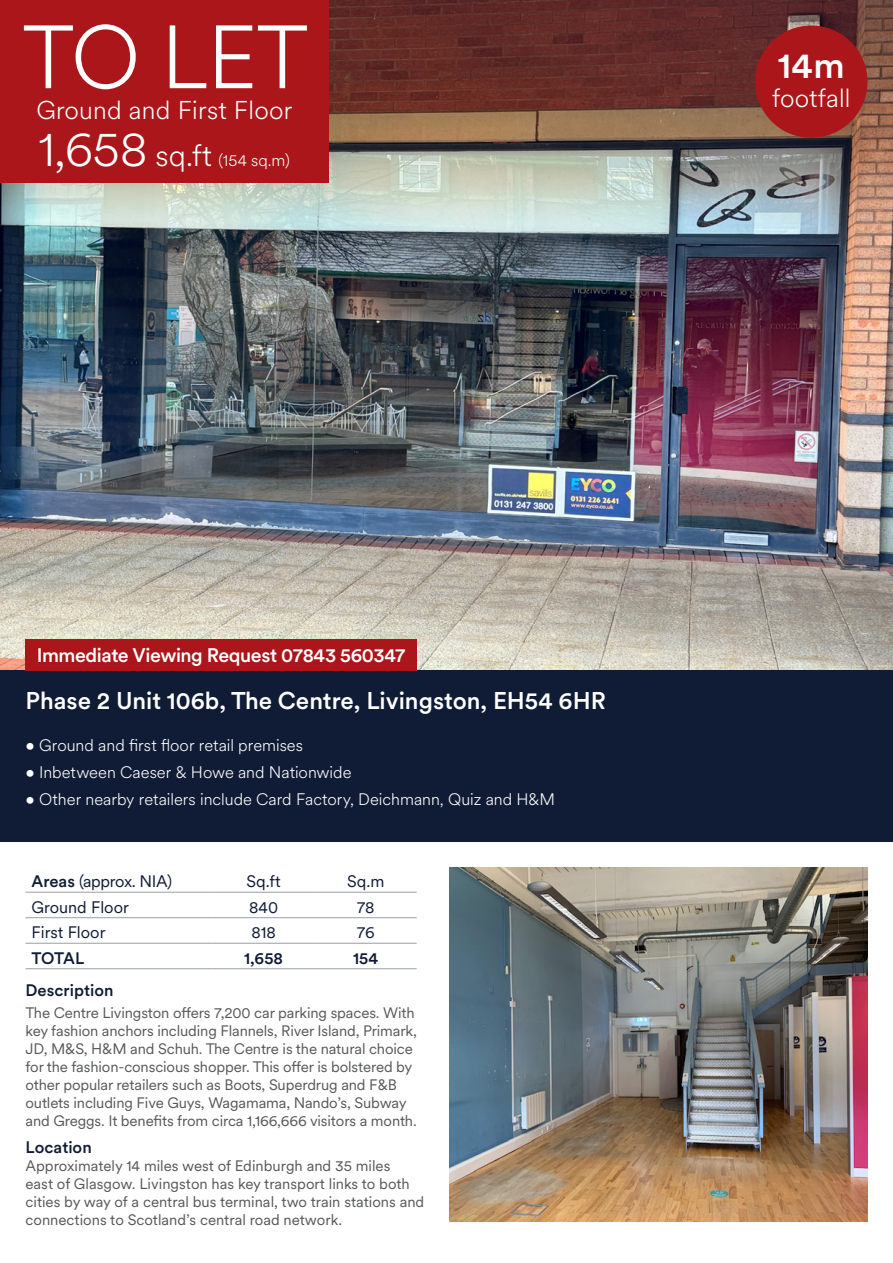
<style>
.page{position:relative;width:893px;height:1263px;background:#fff}
.page>*{position:absolute;margin:0;border:0;box-sizing:border-box;transform-origin:0 0}
.t1{font:300 88.5px "Circular XX";color:#fff}
.t2{font:500 36px "Circular XX";color:#fff}
.t3{font:300 25.5px "Circular XX";letter-spacing:.01em;color:#fff}
.t4{font:500 24px "Circular XX";color:#fff}
.HEADERS{font:500 19.5px "Circular XX";letter-spacing:-.025em;color:#fff}
.t5{font:300 16.5px "Circular XX";color:#fff}
.t6{font:16.5px "Circular XX";color:#0f1c34}
.HEADERS-2{font:500 16.5px "Circular XX";color:#0f1c34}
.t7{font:16.5px "Circular XX";letter-spacing:-.02em;color:#0f1c34}
.HEADERS-3{font:15px/18px "Circular XX";letter-spacing:-.01em;color:#57585a}
.s1{font-size:49.5px}
.s2{font-size:30px}
.s3{font-weight:500}
</style>
<div class="page">
<img style="left:0;top:0;width:893px;height:671px">
<div style="left:0;top:0;width:328px;height:183px;background:#ab161a"></div>
<div style="left:0;top:671px;width:893px;height:171px;background:#101c35"></div>
<img style="left:449px;top:867px;width:418px;height:355px">
<svg style="left:213px;top:891px;width:204px;height:1px"></svg>
<hr style="left:26px;top:968px;width:187px;height:1px;background:#989ea7">
<hr style="left:213px;top:968px;width:102px;height:1px;background:#989ea7">
<hr style="left:315px;top:968px;width:102px;height:1px;background:#989ea7">
<hr style="left:26px;top:892px;width:187px;height:1px;background:#989ea7">
<hr style="left:213px;top:892px;width:102px;height:1px;background:#989ea7">
<hr style="left:315px;top:892px;width:102px;height:1px;background:#989ea7">
<hr style="left:26px;top:917px;width:187px;height:1px;background:#989ea7">
<hr style="left:213px;top:917px;width:102px;height:1px;background:#989ea7">
<hr style="left:315px;top:917px;width:102px;height:1px;background:#989ea7">
<hr style="left:26px;top:943px;width:187px;height:1px;background:#989ea7">
<hr style="left:213px;top:943px;width:102px;height:1px;background:#989ea7">
<hr style="left:315px;top:943px;width:102px;height:1px;background:#989ea7">
<div style="left:26px;top:639px;width:391px;height:32px;background:#ab161a"></div>
<div style="left:755px;top:26px;width:112px;height:112px;background:#ab161a;border-radius:50%"></div>
<p class="t1" style="left:22px;top:-2px;width:288px">TO LET</p>
<p class="t3" style="left:36px;top:93px;width:258px">Ground and First Floor</p>
<p class="t5" style="left:38px;top:149px;width:253px"><span class="s1">1,658</span> <span class="s2">sq.ft</span> (154 sq.m)</p>
<p class="t2" style="left:778px;top:41px;width:68px">14m</p>
<p class="t3" style="left:772px;top:81px;width:80px">footfall</p>
<p class="HEADERS" style="left:37px;top:642px;width:370px">Immediate Viewing Request 07843 560347</p>
<p class="t4" style="left:26px;top:684px;width:582px">Phase 2 Unit 106b, The Centre, Livingston, EH54 6HR</p>
<p class="t5" style="left:26px;top:735px;width:279px">• Ground and first floor retail premises</p>
<p class="t5" style="left:26px;top:761px;width:327px">• Inbetween Caeser &amp; Howe and Nationwide</p>
<p class="t5" style="left:26px;top:788px;width:531px">• Other nearby retailers include Card Factory, Deichmann, Quiz and H&amp;M</p>
<p class="t7" style="left:32px;top:870px;width:142px"><span class="s3">Areas</span> (approx. NIA)</p>
<p class="t6" style="left:247px;top:870px;width:36px">Sq.ft</p>
<p class="t6" style="left:347px;top:870px;width:39px">Sq.m</p>
<p class="t6" style="left:32px;top:896px;width:99px">Ground Floor</p>
<p class="t6" style="left:249px;top:896px;width:30px">840</p>
<p class="t6" style="left:357px;top:896px;width:19px">78</p>
<p class="t6" style="left:32px;top:921px;width:75px">First Floor</p>
<p class="t6" style="left:251px;top:921px;width:26px">818</p>
<p class="t6" style="left:357px;top:921px;width:19px">76</p>
<p class="HEADERS-2" style="left:32px;top:947px;width:54px">TOTAL</p>
<p class="HEADERS-2" style="left:244px;top:947px;width:40px">1,658</p>
<p class="HEADERS-2" style="left:353px;top:947px;width:27px">154</p>
<p class="HEADERS-3" style="left:26px;top:1003px;width:393px">The Centre Livingston offers 7,200 car parking spaces. With key fashion anchors including Flannels, River Island, Primark, JD, M&amp;S, H&amp;M and Schuh. The Centre is the natural choice for the fashion-conscious shopper. This offer is bolstered by other popular retailers such as Boots, Superdrug and F&amp;B outlets including Five Guys, Wagamama, Nando’s, Subway and Greggs. It benefits from circa 1,166,666 visitors a month.</p>
<p class="HEADERS-2" style="left:26px;top:1136px;width:68px">Location</p>
<p class="HEADERS-3" style="left:26px;top:1156px;width:400px">Approximately 14 miles west of Edinburgh and 35 miles<br>east of Glasgow. Livingston has key transport links to both cities by way of a central bus terminal, two train stations and connections to Scotland’s central road network.</p>
</div>
